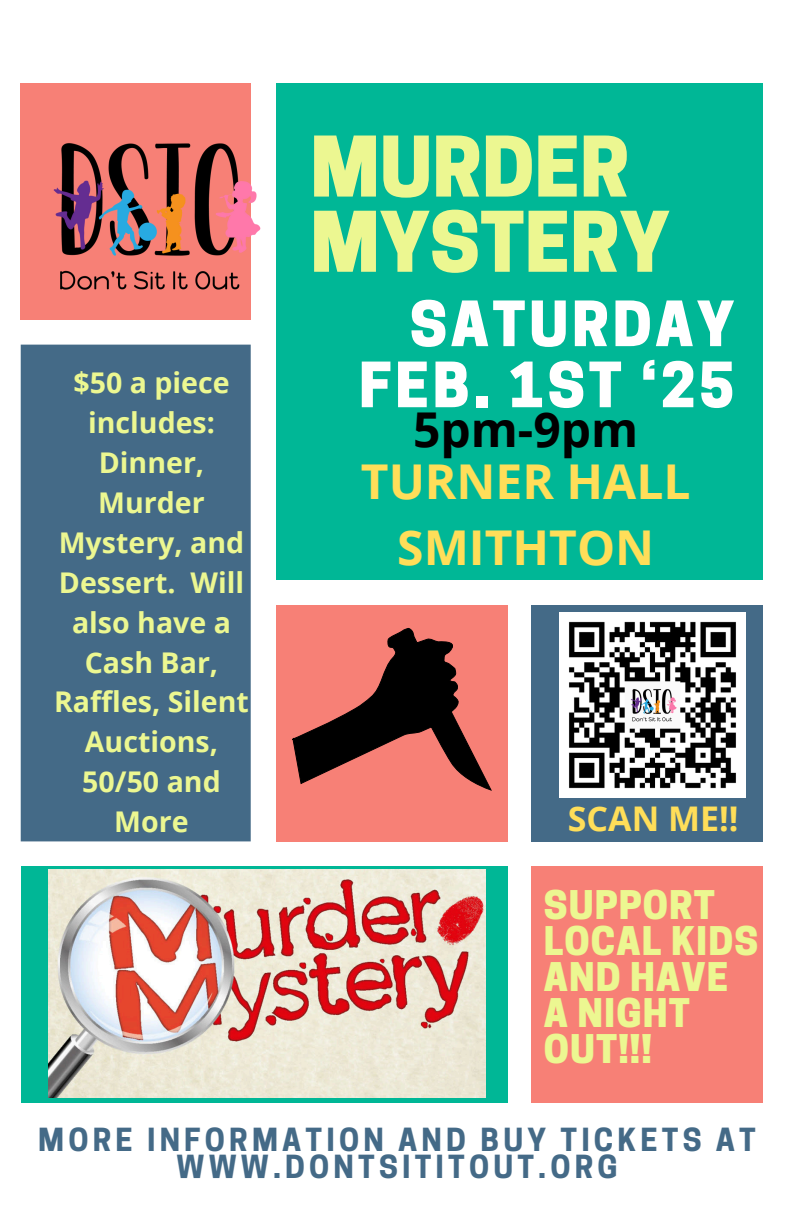
<style>
.page{position:relative;width:792px;height:1224px;background:#fff}
.page>*{position:absolute;margin:0;border:0;box-sizing:border-box;transform-origin:0 0}
.t1{font:800 78.2px/75.2px "Cooper Hewitt";color:#ecf791}
.t2{font:800 58.6px/61px "Cooper Hewitt";letter-spacing:.06em;color:#fff;text-align:right}
.t3{font:700 48px/66px "Open Sans";color:#ffde59;text-align:center}
.t4{font:700 48px "Open Sans";color:#000}
.t5{font:800 37.2px/36px "Cooper Hewitt";letter-spacing:.03em;color:#ecf791}
.t6{font:700 34px "Open Sans";color:#ffde59}
.t7{font:700 30px/27px "Cooper Hewitt";letter-spacing:.14em;color:#446a87;text-align:center}
.t8{font:700 28.6px/40px "Open Sans";color:#ecf791;text-align:center}
</style>
<div class="page">
<div style="left:21px;top:866px;width:487px;height:237px;background:#00b796"></div>
<div style="left:276px;top:83px;width:487px;height:497px;background:#00b796"></div>
<div style="left:531px;top:866px;width:232px;height:237px;background:#f78076"></div>
<div style="left:276px;top:605px;width:232px;height:236px;background:#f78076"></div>
<div style="left:531px;top:605px;width:232px;height:236px;background:#446a87"></div>
<div style="left:21px;top:345px;width:230px;height:496px;background:#446a87"></div>
<div style="left:21px;top:83px;width:230px;height:237px;background:#f78076"></div>
<svg style="left:292px;top:627px;width:200px;height:164px"></svg>
<img style="left:53px;top:143px;width:208px;height:147px">
<img style="left:560px;top:612px;width:186px;height:186px">
<img style="left:49px;top:870px;width:436px;height:228px">
<h4 class="t8" style="left:73px;top:362px;width:158px">$50 a piece includes:</h4>
<h3 class="t8" style="left:54px;top:442px;width:196px">Dinner,<br>Murder<br>Mystery, and<br>Dessert. Will also have a<br>Cash Bar,<br>Raffles, Silent<br>Auctions,<br>50/50 and<br>More</h3>
<p class="t1" style="left:310px;top:139px;width:361px">MURDER<br>MYSTERY</p>
<h2 class="t2" style="left:359px;top:301px;width:377px">SATURDAY<br>FEB. 1ST ‘25</h2>
<p class="t4" style="left:413px;top:396px;width:226px">5pm-9pm</p>
<p class="t3" style="left:361px;top:447px;width:331px">TURNER HALL<br>SMITHTON</p>
<p class="t6" style="left:568px;top:795px;width:172px">SCAN ME!!</p>
<h1 class="t5" style="left:544px;top:892px;width:216px">SUPPORT<br>LOCAL KIDS<br>AND HAVE<br>A NIGHT<br>OUT!!!</h1>
<p class="t7" style="left:38px;top:1130px;width:719px">MORE INFORMATION AND BUY TICKETS AT<br>WWW.DONTSITITOUT.ORG</p>
</div>
